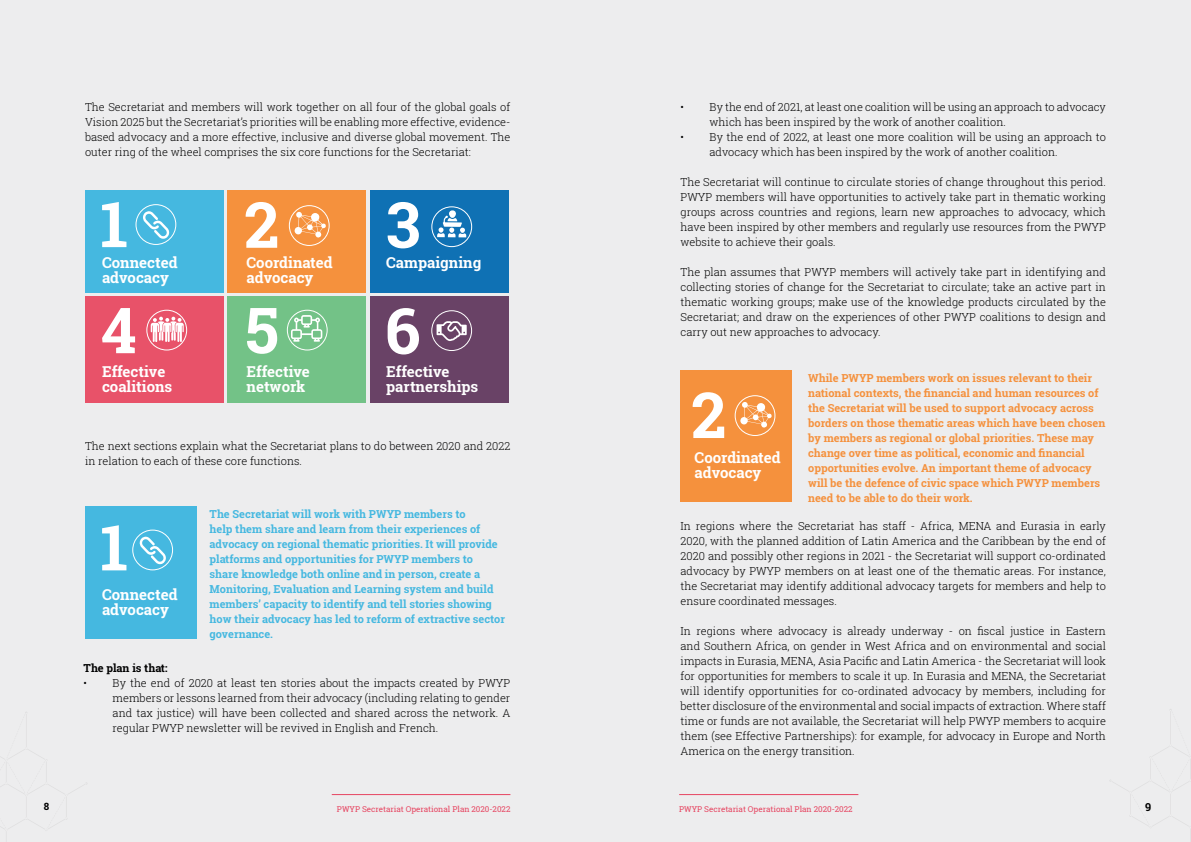
<style>
.page{position:relative;width:1191px;height:842px;background:#ededee}
.page>*{position:absolute;margin:0;border:0;box-sizing:border-box;transform-origin:0 0}
.t1{font:700 15px/15px "Roboto Slab";color:#fff}
.t2{font:300 11px/15px "Roboto Slab";color:#000;text-align:justify}
.t3{font:700 11px/15px "Roboto Slab";color:#f5913d}
.t4{font:700 11px/15px "Roboto Slab";color:#45b8e0}
.t5{font:700 11px "Roboto Slab";color:#000}
.t6{font:700 10px "Roboto Slab";color:#000}
.t7{font:8px "Roboto Slab";color:#e64561}
</style>
<div class="page">
<hr style="left:332px;top:794px;width:178px;height:1px;background:#e64561">
<hr style="left:679px;top:794px;width:179px;height:1px;background:#e64561">
<svg style="left:1113px;top:709px;width:78px;height:133px"></svg>
<svg style="left:0;top:712px;width:85px;height:117px"></svg>
<div style="left:370px;top:296px;width:138px;height:107px;background:#694266"></div>
<div style="left:85px;top:190px;width:139px;height:103px;background:#45b8e0"></div>
<div style="left:85px;top:296px;width:139px;height:107px;background:#e85269"></div>
<div style="left:227px;top:190px;width:139px;height:103px;background:#f5913d"></div>
<div style="left:227px;top:296px;width:139px;height:107px;background:#73c287"></div>
<div style="left:370px;top:190px;width:138px;height:103px;background:#0f71b4"></div>
<svg style="left:387px;top:308px;width:32px;height:46px"></svg>
<svg style="left:247px;top:308px;width:30px;height:46px"></svg>
<svg style="left:102px;top:308px;width:33px;height:45px"></svg>
<svg style="left:387px;top:202px;width:32px;height:46px"></svg>
<svg style="left:245px;top:202px;width:32px;height:46px"></svg>
<svg style="left:102px;top:202px;width:24px;height:45px"></svg>
<div style="left:85px;top:506px;width:111px;height:132px;background:#45b8e0"></div>
<svg style="left:102px;top:525px;width:24px;height:45px"></svg>
<svg style="left:139px;top:536px;width:27px;height:28px"></svg>
<div style="left:132px;top:530px;width:41px;height:40px;border:1px solid #fff;border-radius:50%"></div>
<svg style="left:143px;top:211px;width:26px;height:28px"></svg>
<div style="left:135px;top:204px;width:41px;height:41px;border:1px solid #fff;border-radius:50%"></div>
<svg style="left:294px;top:212px;width:32px;height:26px"></svg>
<div style="left:289px;top:205px;width:41px;height:41px;border:1px solid #fff;border-radius:50%"></div>
<svg style="left:151px;top:317px;width:33px;height:25px"></svg>
<div style="left:146px;top:310px;width:41px;height:40px;border:1px solid #fff;border-radius:50%"></div>
<svg style="left:437px;top:210px;width:29px;height:27px"></svg>
<div style="left:431px;top:206px;width:41px;height:41px;border:1px solid #fff;border-radius:50%"></div>
<svg style="left:291px;top:315px;width:31px;height:27px"></svg>
<div style="left:287px;top:310px;width:41px;height:40px;border:1px solid #fff;border-radius:50%"></div>
<svg style="left:436px;top:321px;width:31px;height:20px"></svg>
<div style="left:431px;top:310px;width:41px;height:41px;border:1px solid #fff;border-radius:50%"></div>
<div style="left:680px;top:370px;width:112px;height:132px;background:#f5913d"></div>
<svg style="left:692px;top:392px;width:32px;height:46px"></svg>
<svg style="left:740px;top:402px;width:32px;height:26px"></svg>
<div style="left:734px;top:395px;width:41px;height:41px;border:1px solid #fff;border-radius:50%"></div>
<p class="t2" style="left:85px;top:99px;width:427px">The Secretariat and members will work together on all four of the global goals of Vision 2025 but the Secretariat’s priorities will be enabling more effective, evidence&shy;based advocacy and a more effective, inclusive and diverse global movement. The outer ring of the wheel comprises the six core functions for the Secretariat:</p>
<h1 class="t1" style="left:102px;top:255px;width:77px">Connected advocacy</h1>
<h1 class="t1" style="left:247px;top:255px;width:88px">Coordinated advocacy</h1>
<h1 class="t1" style="left:386px;top:255px;width:97px">Campaigning</h1>
<h1 class="t1" style="left:102px;top:363px;width:72px">Effective coalitions</h1>
<h1 class="t1" style="left:247px;top:363px;width:65px">Effective network</h1>
<h1 class="t1" style="left:386px;top:363px;width:94px">Effective partnerships</h1>
<p class="t2" style="left:85px;top:438px;width:427px">The next sections explain what the Secretariat plans to do between 2020 and 2022 in relation to each of these core functions.</p>
<h1 class="t1" style="left:102px;top:586px;width:77px">Connected advocacy</h1>
<p class="t4" style="left:210px;top:506px;width:297px">The Secretariat will work with PWYP members to<br>help them share and learn from their experiences of advocacy on regional thematic priorities. It will provide platforms and opportunities for PWYP members to<br>share knowledge both online and in person, create a Monitoring, Evaluation and Learning system and build members’ capacity to identify and tell stories showing how their advocacy has led to reform of extractive sector governance.</p>
<p class="t5" style="left:84px;top:660px;width:85px">The plan is that:</p>
<p class="t2" style="left:113px;top:675px;width:399px;text-indent:-29px">• By the end of 2020 at least ten stories about the impacts created by PWYP members or lessons learned from their advocacy (including relating to gender and tax justice) will have been collected and shared across the network. A regular PWYP newsletter will be revived in English and French.</p>
<p class="t2" style="left:709px;top:99px;width:398px;text-indent:-29px">• By the end of 2021, at least one coalition will be using an approach to advocacy which has been inspired by the work of another coalition.</p>
<p class="t2" style="left:709px;top:129px;width:398px;text-indent:-29px">• By the end of 2022, at least one more coalition will be using an approach to advocacy which has been inspired by the work of another coalition.</p>
<p class="t2" style="left:680px;top:174px;width:427px">The Secretariat will continue to circulate stories of change throughout this period.<br>PWYP members will have opportunities to actively take part in thematic working groups across countries and regions, learn new approaches to advocacy, which have been inspired by other members and regularly use resources from the PWYP website to achieve their goals.</p>
<p class="t2" style="left:680px;top:264px;width:427px">The plan assumes that PWYP members will actively take part in identifying and collecting stories of change for the Secretariat to circulate; take an active part in thematic working groups; make use of the knowledge products circulated by the Secretariat; and draw on the experiences of other PWYP coalitions to design and carry out new approaches to advocacy.</p>
<p class="t3" style="left:808px;top:370px;width:299px">While PWYP members work on issues relevant to their national contexts, the financial and human resources of the Secretariat will be used to support advocacy across borders on those thematic areas which have been chosen by members as regional or global priorities. These may change over time as political, economic and financial opportunities evolve. An important theme of advocacy will be the defence of civic space which PWYP members need to be able to do their work.</p>
<p class="t2" style="left:680px;top:518px;width:427px">In regions where the Secretariat has staff - Africa, MENA and Eurasia in early 2020, with the planned addition of Latin America and the Caribbean by the end of 2020 and possibly other regions in 2021 - the Secretariat will support co-ordinated advocacy by PWYP members on at least one of the thematic areas. For instance, the Secretariat may identify additional advocacy targets for members and help to ensure coordinated messages.</p>
<p class="t2" style="left:680px;top:623px;width:427px">In regions where advocacy is already underway - on fiscal justice in Eastern and Southern Africa, on gender in West Africa and on environmental and social impacts in Eurasia, MENA, Asia Pacific and Latin America - the Secretariat will look for opportunities for members to scale it up. In Eurasia and MENA, the Secretariat will identify opportunities for co-ordinated advocacy by members, including for better disclosure of the environmental and social impacts of extraction. Where staff time or funds are not available, the Secretariat will help PWYP members to acquire them (see Effective Partnerships): for example, for advocacy in Europe and North America on the energy transition.</p>
<h1 class="t1" style="left:694px;top:450px;width:88px">Coordinated advocacy</h1>
<p class="t6" style="left:44px;top:800px;width:7px">8</p>
<p class="t7" style="left:337px;top:803px;width:175px">PWYP Secretariat Operational Plan 2020-2022</p>
<p class="t7" style="left:679px;top:803px;width:175px">PWYP Secretariat Operational Plan 2020-2022</p>
<p class="t5" style="left:1145px;top:800px;width:8px">9</p>
</div>
